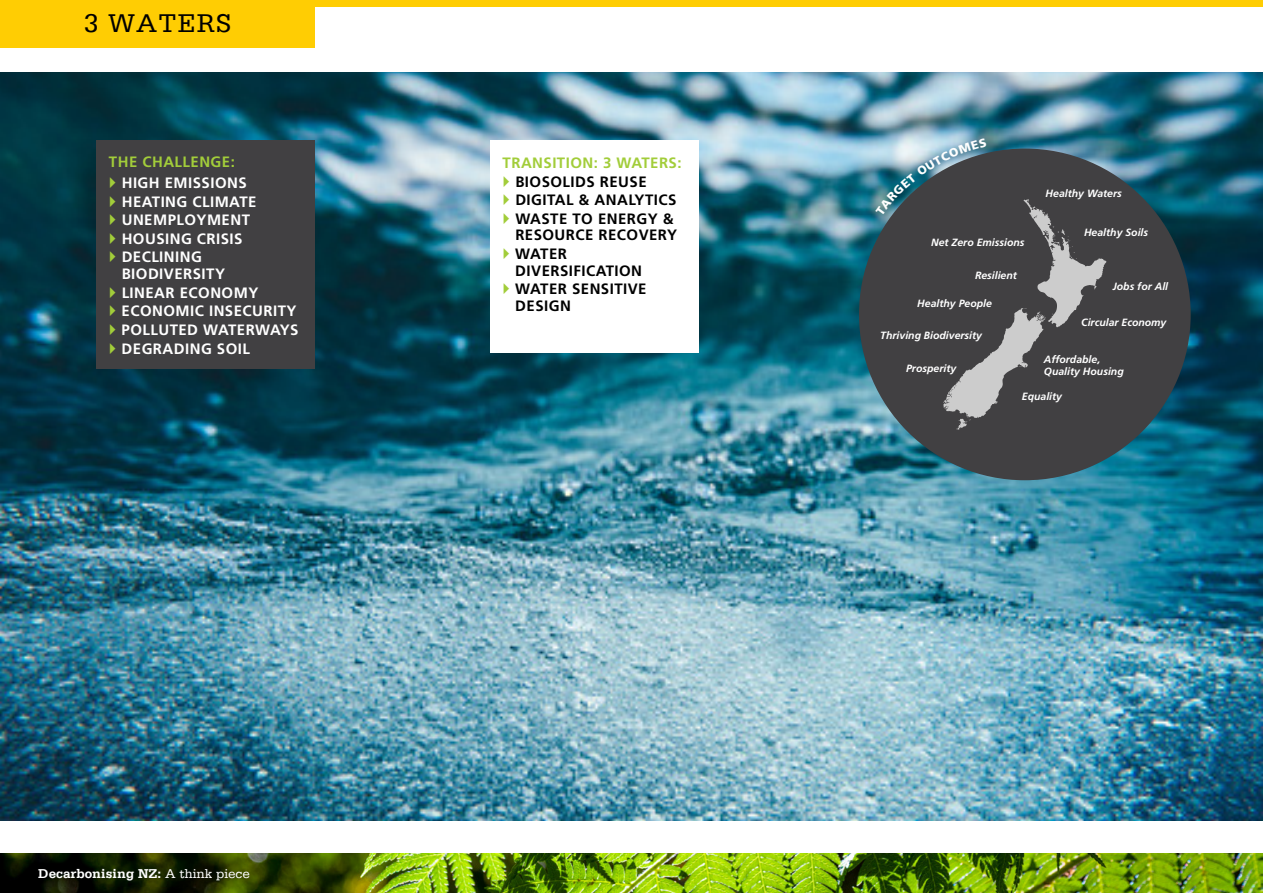
<style>
.page{position:relative;width:1263px;height:893px;background:#fff}
.page>*{position:absolute;margin:0;border:0;box-sizing:border-box;transform-origin:0 0}
.t1{font:27px "Serifa";letter-spacing:.045em;color:#000}
.t2{font:700 15px/18.6px "Frutiger LT Pro";letter-spacing:.03em;color:#fff}
.t3{font:700 15px/18.6px "Frutiger LT Pro";letter-spacing:.03em;color:#000}
.t4{font:700 15px "Frutiger LT Pro";letter-spacing:.03em;color:#a2cd3a}
.t5{font:700 13.5px "Serifa";color:#fff}
.t6{font:italic 700 10.5px/12px "Frutiger LT Pro";color:#fff}
.s1{font-weight:400}
</style>
<div class="page">
<div style="left:0;top:0;width:1263px;height:6px;background:#ffcd03"></div>
<img style="left:0;top:854px;width:1263px;height:39px">
<img style="left:0;top:72px;width:1263px;height:748px">
<div style="left:490px;top:140px;width:209px;height:213px;background:#fff"></div>
<div style="left:859px;top:149px;width:332px;height:331px;background:#414042;border-radius:50%"></div>
<div style="left:0;top:0;width:315px;height:48px;background:#ffcd03"></div>
<div style="left:96px;top:140px;width:219px;height:229px;background:#414042"></div>
<svg style="left:875px;top:138px;width:231px;height:292px"></svg>
<h1 class="t1" style="left:84px;top:8px;width:149px">3 WATERS</h1>
<h2 class="t4" style="left:109px;top:153px;width:127px">THE CHALLENGE:</h2>
<h2 class="t2" style="left:122px;top:173px;width:136px">HIGH EMISSIONS<br>HEATING CLIMATE<br>UNEMPLOYMENT<br>HOUSING CRISIS<br>DECLINING</h2>
<h2 class="t2" style="left:122px;top:265px;width:178px">BIODIVERSITY<br>LINEAR ECONOMY<br>ECONOMIC INSECURITY<br>POLLUTED WATERWAYS<br>DEGRADING SOIL</h2>
<p class="t5" style="left:38px;top:865px;width:213px">Decarbonising NZ: <span class="s1">A think piece</span></p>
<h2 class="t4" style="left:503px;top:154px;width:180px">TRANSITION: 3 WATERS:</h2>
<h2 class="t3" style="left:515px;top:172px;width:163px">BIOSOLIDS REUSE<br>DIGITAL &amp; ANALYTICS<br>WASTE TO ENERGY &amp;</h2>
<h2 class="t3" style="left:515px;top:226px;width:163px">RESOURCE RECOVERY<br>WATER</h2>
<h2 class="t3" style="left:515px;top:261px;width:133px">DIVERSIFICATION<br>WATER SENSITIVE</h2>
<h2 class="t3" style="left:515px;top:296px;width:57px">DESIGN</h2>
<p class="t6" style="left:931px;top:236px;width:95px">Net Zero Emissions</p>
<p class="t6" style="left:975px;top:270px;width:43px">Resilient</p>
<p class="t6" style="left:1045px;top:187px;width:78px">Healthy Waters</p>
<p class="t6" style="left:1084px;top:227px;width:66px">Healthy Soils</p>
<p class="t6" style="left:917px;top:297px;width:76px">Healthy People</p>
<p class="t6" style="left:880px;top:329px;width:103px">Thriving Biodiversity</p>
<p class="t6" style="left:906px;top:363px;width:52px">Prosperity</p>
<p class="t6" style="left:1113px;top:280px;width:57px">Jobs for All</p>
<p class="t6" style="left:1081px;top:316px;width:87px">Circular Economy</p>
<p class="t6" style="left:1044px;top:353px;width:81px">Affordable,<br>Quality Housing</p>
<p class="t6" style="left:1022px;top:390px;width:42px">Equality</p>
</div>
